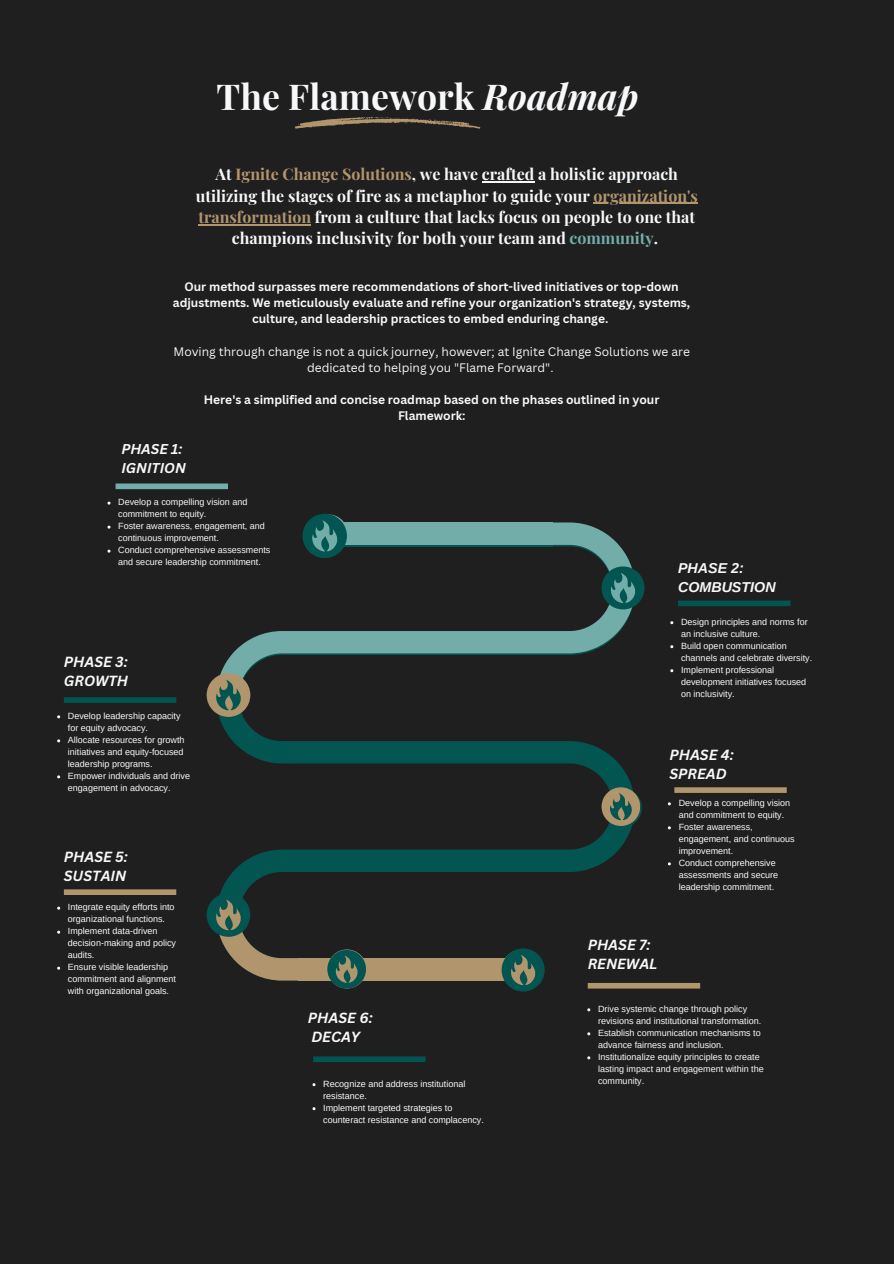
<style>
.page{position:relative;width:894px;height:1264px;background:#fff}
.page>*{position:absolute;margin:0;border:0;box-sizing:border-box;transform-origin:0 0}
.t1{font:700 35.55px "Playfair Display";color:#f7f8f9}
.t2{font:700 15.9px/21.3px "Playfair Display";color:#f7f8f9;text-align:center}
.t3{font:italic 700 14.25px/19.2px "Canva Sans";color:#f7f8f9}
.t4{font:italic 700 14.25px/19.2px "Arimo";color:#f7f8f9}
.t5{font:italic 700 13.8px/19.2px "Canva Sans";color:#f7f8f9}
.t6{font:700 12px/16px "Canva Sans";color:#f7f8f9;text-align:center}
.t7{font:12px/16px "Canva Sans";color:#f7f8f9;text-align:center}
.t8{font:9px/12px "Arimo";color:#f7f8f9}
.s1{font-style:italic}
.s2{color:#b1956c}
.s3{color:#72ada9}
</style>
<div class="page">
<div style="left:0;top:0;width:893px;height:1263px;background:#201f20"></div>
<svg style="left:294px;top:117px;width:186px;height:12px"></svg>
<svg style="left:219px;top:692px;width:413px;height:201px"></svg>
<svg style="left:221px;top:522px;width:411px;height:151px"></svg>
<div style="left:328px;top:522px;width:224px;height:23px;background:#72ada9"></div>
<svg style="left:302px;top:513px;width:45px;height:44px"></svg>
<svg style="left:601px;top:566px;width:43px;height:43px"></svg>
<svg style="left:601px;top:787px;width:40px;height:40px"></svg>
<svg style="left:206px;top:673px;width:44px;height:44px"></svg>
<div style="left:115px;top:483px;width:113px;height:6px;background:#72ada9"></div>
<div style="left:677px;top:600px;width:113px;height:6px;background:#025550"></div>
<div style="left:674px;top:787px;width:112px;height:6px;background:#b1956c"></div>
<div style="left:64px;top:697px;width:112px;height:6px;background:#025550"></div>
<div style="left:64px;top:889px;width:112px;height:6px;background:#b1956c"></div>
<div style="left:587px;top:982px;width:113px;height:6px;background:#b1956c"></div>
<div style="left:313px;top:1056px;width:112px;height:6px;background:#025550"></div>
<hr style="left:482px;top:181px;width:52px;height:1px;background:#f7f8f9">
<hr style="left:593px;top:203px;width:104px;height:1px;background:#b1956c">
<hr style="left:198px;top:224px;width:113px;height:1px;background:#b1956c">
<svg style="left:206px;top:893px;width:428px;height:98px"></svg>
<p class="t1" style="left:216px;top:71px;width:423px">The Flamework <span class="s1">Roadmap</span></p>
<p class="t2" style="left:196px;top:163px;width:503px">At <span class="s2">Ignite Change Solutions</span>, we have crafted a holistic approach utilizing the stages of fire as a metaphor to guide your <span class="s2">organization's</span></p>
<p class="t2" style="left:198px;top:206px;width:498px"><span class="s2">transformation</span> from a culture that lacks focus on people to one that champions inclusivity for both your team and <span class="s3">community</span>.</p>
<p class="t6" style="left:173px;top:279px;width:518px">Our method surpasses mere recommendations of short-lived initiatives or top-down adjustments. We meticulously evaluate and refine your organization's strategy, systems, culture, and leadership practices to embed enduring change.</p>
<p class="t7" style="left:173px;top:343px;width:518px">Moving through change is not a quick journey, however; at Ignite Change Solutions we are dedicated to helping you "Flame Forward".</p>
<p class="t6" style="left:204px;top:391px;width:457px">Here's a simplified and concise roadmap based on the phases outlined in your<br>Flamework:</p>
<p class="t5" style="left:121px;top:439px;width:66px">PHASE 1:<br>IGNITION</p>
<h2 class="t8" style="left:118px;top:496px;width:154px">Develop a compelling vision and commitment to equity.<br>Foster awareness, engagement, and continuous improvement.<br>Conduct comprehensive assessments and secure leadership commitment.</h2>
<p class="t3" style="left:64px;top:652px;width:66px">PHASE 3:<br>GROWTH</p>
<p class="t8" style="left:68px;top:710px;width:114px">Develop leadership capacity for equity advocacy.</p>
<p class="t8" style="left:68px;top:734px;width:118px;text-align:justify">Allocate resources for growth initiatives and equity-focused leadership programs.</p>
<h3 class="t8" style="left:68px;top:770px;width:124px">Empower individuals and drive engagement in advocacy.</h3>
<h3 class="t3" style="left:64px;top:846px;width:65px">PHASE 5:<br>SUSTAIN</h3>
<p class="t8" style="left:68px;top:901px;width:108px">Integrate equity efforts into organizational functions.</p>
<p class="t8" style="left:68px;top:925px;width:110px">Implement data-driven decision-making and policy audits.</p>
<p class="t8" style="left:68px;top:961px;width:109px">Ensure visible leadership commitment and alignment with organizational goals.</p>
<p class="t3" style="left:308px;top:1007px;width:66px">PHASE 6:<br>DECAY</p>
<p class="t8" style="left:323px;top:1077px;width:144px">Recognize and address institutional resistance.</p>
<p class="t8" style="left:323px;top:1101px;width:162px">Implement targeted strategies to counteract resistance and complacency.</p>
<h1 class="t4" style="left:677px;top:558px;width:99px">PHASE 2:<br>COMBUSTION</h1>
<h5 class="t8" style="left:681px;top:616px;width:128px">Design principles and norms for an inclusive culture.</h5>
<h4 class="t8" style="left:681px;top:640px;width:133px">Build open communication channels and celebrate diversity.</h4>
<h3 class="t8" style="left:681px;top:664px;width:127px">Implement professional development initiatives focused on inclusivity.</h3>
<h3 class="t3" style="left:669px;top:744px;width:66px">PHASE 4:<br>SPREAD</h3>
<p class="t8" style="left:678px;top:797px;width:113px">Develop a compelling vision and commitment to equity.</p>
<p class="t8" style="left:678px;top:821px;width:118px">Foster awareness, engagement, and continuous improvement.</p>
<p class="t8" style="left:678px;top:857px;width:101px">Conduct comprehensive assessments and secure leadership commitment.</p>
<p class="t3" style="left:587px;top:934px;width:71px">PHASE 7:<br>RENEWAL</p>
<p class="t8" style="left:598px;top:1002px;width:164px">Drive systemic change through policy revisions and institutional transformation.</p>
<p class="t8" style="left:598px;top:1026px;width:164px">Establish communication mechanisms to advance fairness and inclusion.</p>
<h3 class="t8" style="left:598px;top:1050px;width:167px">Institutionalize equity principles to create lasting impact and engagement within the community.</h3>
</div>
